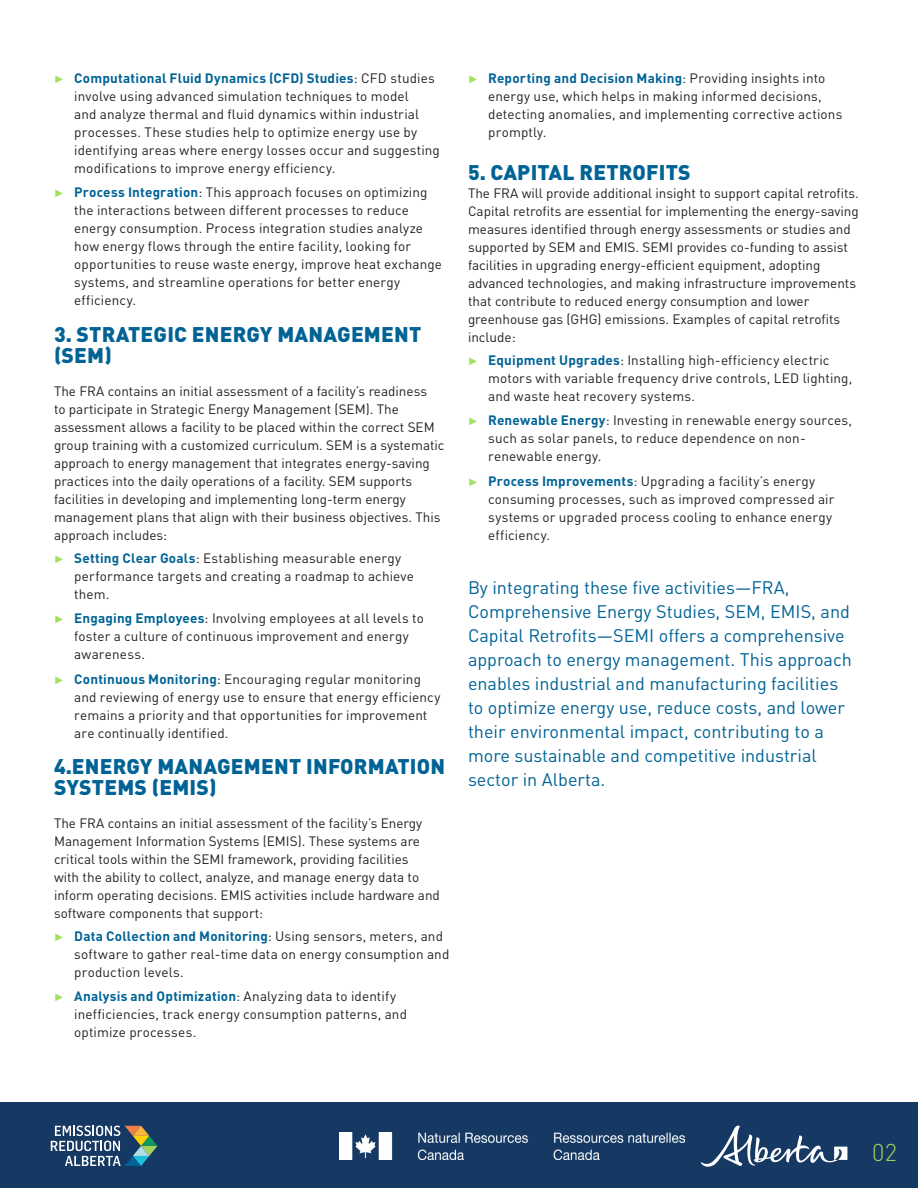
<style>
.page{position:relative;width:918px;height:1188px;background:#fff}
.page>*{position:absolute;margin:0;border:0;box-sizing:border-box;transform-origin:0 0}
.t1{font:300 24px "DIN Pro";color:#a5d060}
.t2{font:900 21px/21px "DIN Pro";letter-spacing:.01em;color:#016395}
.Lead{font:18px/24px "DIN Pro";color:#016395}
.t3{font:13.5px/18px "DIN Pro";letter-spacing:.005em;color:#231f20}
.s1{font-family:"Klavika";font-size:15px;color:#a0e25d}
.s2{font-weight:700;color:#016395}
</style>
<div class="page">
<div style="left:0;top:1102px;width:918px;height:86px;background:#163964"></div>
<svg style="left:701px;top:1125px;width:146px;height:42px"></svg>
<svg style="left:51px;top:1126px;width:107px;height:40px"></svg>
<img style="left:339px;top:1133px;width:346px;height:26px">
<p class="t3" style="left:74px;top:67px;width:367px;text-indent:-20px"><span class="s1">˲</span> <span class="s2">Computational Fluid Dynamics (CFD) Studies</span>: CFD studies involve using advanced simulation techniques to model<br>and analyze thermal and fluid dynamics within industrial processes. These studies help to optimize energy use by identifying areas where energy losses occur and suggesting modifications to improve energy efficiency.</p>
<p class="t3" style="left:74px;top:182px;width:369px;text-indent:-20px"><span class="s1">˲</span> <span class="s2">Process Integration</span>: This approach focuses on optimizing the interactions between different processes to reduce energy consumption. Process integration studies analyze how energy flows through the entire facility, looking for opportunities to reuse waste energy, improve heat exchange systems, and streamline operations for better energy efficiency.</p>
<h2 class="t2" style="left:54px;top:321px;width:369px">3. STRATEGIC ENERGY MANAGEMENT (SEM)</h2>
<p class="t3" style="left:54px;top:381px;width:392px">The FRA contains an initial assessment of a facility’s readiness<br>to participate in Strategic Energy Management (SEM). The assessment allows a facility to be placed within the correct SEM group training with a customized curriculum. SEM is a systematic approach to energy management that integrates energy-saving practices into the daily operations of a facility. SEM supports facilities in developing and implementing long-term energy management plans that align with their business objectives. This approach includes:</p>
<p class="t3" style="left:74px;top:547px;width:341px;text-indent:-20px"><span class="s1">˲</span> <span class="s2">Setting Clear Goals</span>: Establishing measurable energy performance targets and creating a roadmap to achieve them.</p>
<p class="t3" style="left:74px;top:608px;width:351px;text-indent:-20px"><span class="s1">˲</span> <span class="s2">Engaging Employees</span>: Involving employees at all levels to foster a culture of continuous improvement and energy awareness.</p>
<p class="t3" style="left:74px;top:669px;width:368px;text-indent:-20px"><span class="s1">˲</span> <span class="s2">Continuous Monitoring</span>: Encouraging regular monitoring and reviewing of energy use to ensure that energy efficiency remains a priority and that opportunities for improvement are continually identified.</p>
<h2 class="t2" style="left:54px;top:753px;width:393px">4.ENERGY MANAGEMENT INFORMATION<br>SYSTEMS (EMIS)</h2>
<p class="t3" style="left:54px;top:813px;width:388px">The FRA contains an initial assessment of the facility’s Energy Management Information Systems (EMIS). These systems are critical tools within the SEMI framework, providing facilities<br>with the ability to collect, analyze, and manage energy data to inform operating decisions. EMIS activities include hardware and software components that support:</p>
<p class="t3" style="left:74px;top:925px;width:377px;text-indent:-20px"><span class="s1">˲</span> <span class="s2">Data Collection and Monitoring</span>: Using sensors, meters, and software to gather real-time data on energy consumption and production levels.</p>
<p class="t3" style="left:74px;top:986px;width:334px;text-indent:-20px"><span class="s1">˲</span> <span class="s2">Analysis and Optimization</span>: Analyzing data to identify inefficiencies, track energy consumption patterns, and optimize processes.</p>
<p class="t3" style="left:488px;top:67px;width:356px;text-indent:-20px"><span class="s1">˲</span> <span class="s2">Reporting and Decision Making</span>: Providing insights into energy use, which helps in making informed decisions, detecting anomalies, and implementing corrective actions promptly.</p>
<h2 class="t2" style="left:468px;top:159px;width:224px">5. CAPITAL RETROFITS</h2>
<p class="t3" style="left:468px;top:183px;width:392px">The FRA will provide additional insight to support capital retrofits.<br>Capital retrofits are essential for implementing the energy-saving measures identified through energy assessments or studies and supported by SEM and EMIS. SEMI provides co-funding to assist facilities in upgrading energy-efficient equipment, adopting advanced technologies, and making infrastructure improvements that contribute to reduced energy consumption and lower greenhouse gas (GHG) emissions. Examples of capital retrofits include:</p>
<p class="t3" style="left:488px;top:349px;width:366px;text-indent:-20px"><span class="s1">˲</span> <span class="s2">Equipment Upgrades</span>: Installing high-efficiency electric motors with variable frequency drive controls, LED lighting, and waste heat recovery systems.</p>
<p class="t3" style="left:488px;top:410px;width:365px;text-indent:-20px"><span class="s1">˲</span> <span class="s2">Renewable Energy</span>: Investing in renewable energy sources, such as solar panels, to reduce dependence on non&shy;renewable energy.</p>
<p class="t3" style="left:488px;top:471px;width:348px;text-indent:-20px"><span class="s1">˲</span> <span class="s2">Process Improvements</span>: Upgrading a facility’s energy consuming processes, such as improved compressed air systems or upgraded process cooling to enhance energy efficiency.</p>
<p class="Lead" style="left:468px;top:574px;width:385px">By integrating these five activities—FRA, Comprehensive Energy Studies, SEM, EMIS, and Capital Retrofits—SEMI offers a comprehensive approach to energy management. This approach enables industrial and manufacturing facilities to optimize energy use, reduce costs, and lower their environmental impact, contributing to a more sustainable and competitive industrial sector in Alberta.</p>
<h1 class="t1" style="left:872px;top:1134px;width:26px">02</h1>
</div>
